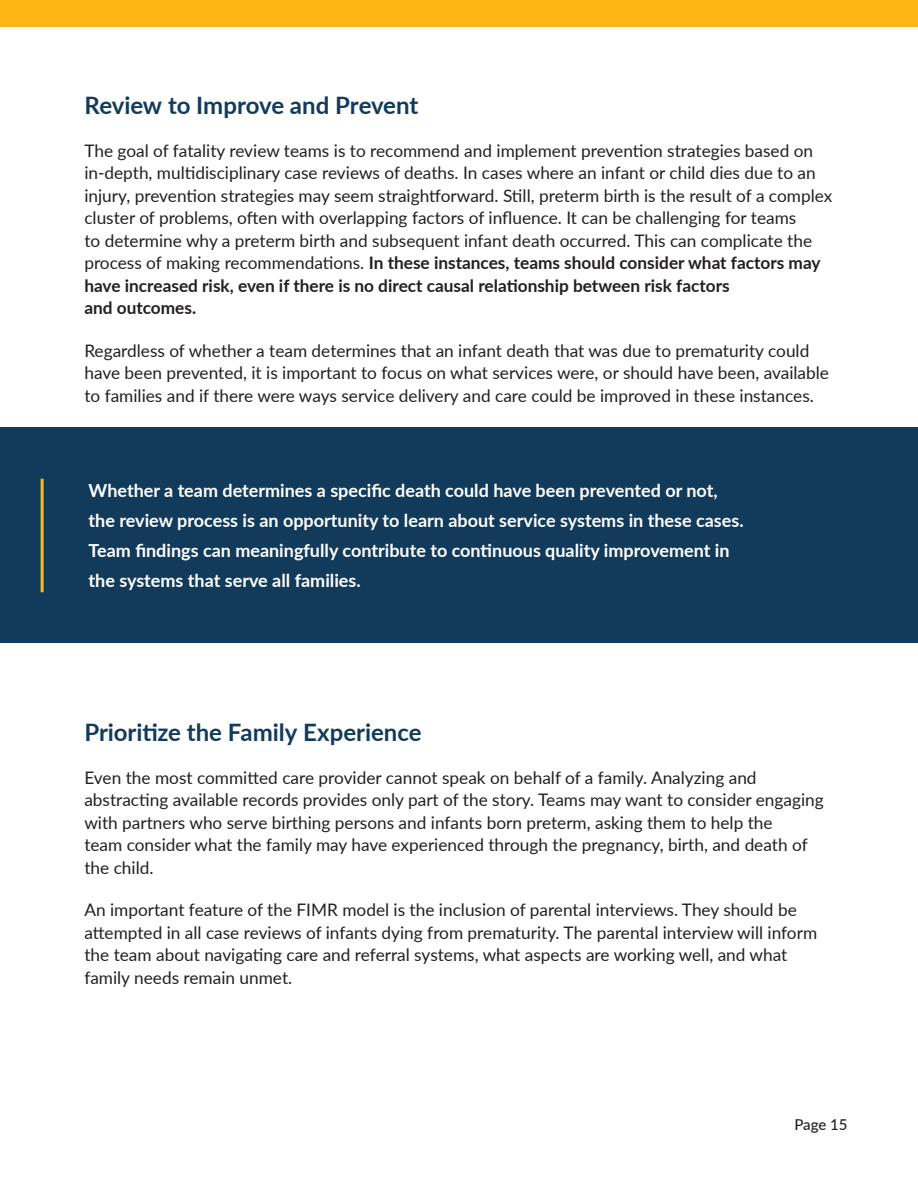
<style>
.page{position:relative;width:918px;height:1188px;background:#fff}
.page>*{position:absolute;margin:0;border:0;box-sizing:border-box;transform-origin:0 0}
.t1{font:700 24px "Lato";letter-spacing:-.005em;color:#123b5b}
.Body_Par{font:700 18px/30px "Lato";color:#fff}
.Body_Par-2{font:17.25px/22.5px "Lato";color:#231f20}
.t2{font:500 15px "Lato";letter-spacing:-.005em;color:#231f20}
.s1{font-weight:700}
</style>
<div class="page">
<div style="left:0;top:0;width:918px;height:27px;background:#fdb714"></div>
<div style="left:0;top:428px;width:918px;height:216px;background:#123b5b"></div>
<hr style="left:41px;top:479px;width:3px;height:113px;background:#fdb714">
<h2 class="t1" style="left:84px;top:87px;width:335px">Review to Improve and Prevent</h2>
<p class="Body_Par-2" style="left:84px;top:138px;width:749px">The goal of fatality review teams is to recommend and implement prevention strategies based on in-depth, multidisciplinary case reviews of deaths. In cases where an infant or child dies due to an injury, prevention strategies may seem straightforward. Still, preterm birth is the result of a complex cluster of problems, often with overlapping factors of influence. It can be challenging for teams<br>to determine why a preterm birth and subsequent infant death occurred. This can complicate the process of making recommendations. <span class="s1">In these instances, teams should consider what factors may have increased risk, even if there is no direct causal relationship between risk factors<br>and outcomes.</span></p>
<p class="Body_Par-2" style="left:84px;top:339px;width:746px">Regardless of whether a team determines that an infant death that was due to prematurity could have been prevented, it is important to focus on what services were, or should have been, available to families and if there were ways service delivery and care could be improved in these instances.</p>
<p class="Body_Par" style="left:89px;top:474px;width:657px">Whether a team determines a specific death could have been prevented or not, the review process is an opportunity to learn about service systems in these cases.<br>Team findings can meaningfully contribute to continuous quality improvement in the systems that serve all families.</p>
<h2 class="t1" style="left:84px;top:714px;width:339px">Prioritize the Family Experience</h2>
<p class="Body_Par-2" style="left:84px;top:765px;width:741px">Even the most committed care provider cannot speak on behalf of a family. Analyzing and abstracting available records provides only part of the story. Teams may want to consider engaging with partners who serve birthing persons and infants born preterm, asking them to help the<br>team consider what the family may have experienced through the pregnancy, birth, and death of the child.</p>
<p class="Body_Par-2" style="left:84px;top:898px;width:734px">An important feature of the FIMR model is the inclusion of parental interviews. They should be attempted in all case reviews of infants dying from prematurity. The parental interview will inform the team about navigating care and referral systems, what aspects are working well, and what family needs remain unmet.</p>
<p class="t2" style="left:794px;top:1114px;width:55px">Page 15</p>
</div>
